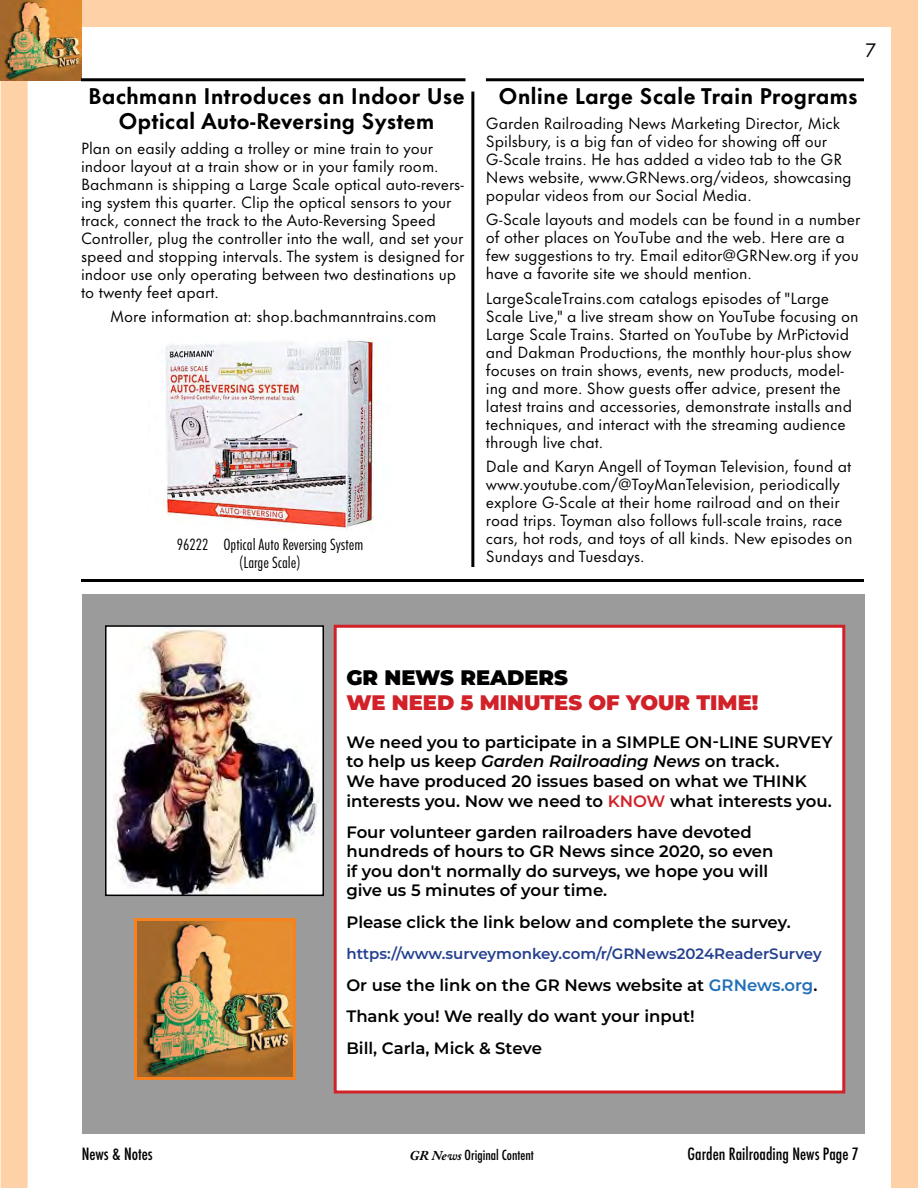
<style>
.page{position:relative;width:918px;height:1188px;background:#fff}
.page>*{position:absolute;margin:0;border:0;box-sizing:border-box;transform-origin:0 0}
.Co-Op_News_Bites{font:700 21px/25.2px "Futura Now Text";color:#000;text-align:center}
.t1{font:900 21px "Montserrat";color:#d22229}
.t2{font:900 21px "Montserrat";color:#000}
.t3{font:18px "Futura Now Text";color:#000}
.t4{font:600 16.5px/19.5px "Montserrat";color:#000}
.Newsletter_Source{font:500 condensed 16.5px "Futura";color:#000}
.Co-Op_News_Bites_Bod{font:15px/18px "Futura Now Text";color:#000}
.t5{font:600 15px "Montserrat";color:#24408f}
.Co-Op_News_Mfg_Descr{font:condensed 15px/18px "Futura Now Text";color:#000;text-align:center}
.Newsletter_Source-2{font:500 condensed 13.5px "Futura";color:#000}
.s1{font-style:italic}
.s2{color:#d22229}
.s3{color:#216fb7}
.s4{font-family:"Adobe Caslon Pro";font-weight:700;font-style:italic;font-stretch:normal}
</style>
<div class="page">
<div style="left:1px;top:0;width:27px;height:1188px;background:#fed1a7"></div>
<div style="left:1px;top:0;width:917px;height:27px;background:#fed1a7"></div>
<div style="left:891px;top:0;width:27px;height:1188px;background:#fed1a7"></div>
<hr style="left:486px;top:78px;width:378px;height:3px;background:#000">
<img style="left:0;top:0;width:81px;height:81px">
<div style="left:82px;top:594px;width:784px;height:540px;background:#9b9b9b"></div>
<div style="left:335px;top:626px;width:509px;height:466px;background:#fff"></div>
<div style="left:334px;top:625px;width:511px;height:469px;border:3px solid #d22229"></div>
<img style="left:108px;top:628px;width:213px;height:265px">
<div style="left:105px;top:625px;width:219px;height:271px;border:2px solid #000"></div>
<img style="left:138px;top:922px;width:154px;height:154px">
<div style="left:134px;top:918px;width:162px;height:162px;border:3px solid #f5821f"></div>
<hr style="left:81px;top:78px;width:384px;height:3px;background:#000">
<img style="left:163px;top:338px;width:212px;height:192px">
<hr style="left:81px;top:579px;width:783px;height:3px;background:#000">
<hr style="left:471px;top:92px;width:3px;height:475px;background:#000">
<p class="Co-Op_News_Bites" style="left:88px;top:82px;width:378px">Bachmann Introduces an Indoor Use<br>Optical Auto-Reversing System</p>
<p class="Co-Op_News_Bites_Bod" style="left:81px;top:138px;width:385px">Plan on easily adding a trolley or mine train to your indoor layout at a train show or in your family room.<br>Bachmann is shipping a Large Scale optical auto-revers&shy;ing system this quarter. Clip the optical sensors to your track, connect the track to the Auto-Reversing Speed Controller, plug the controller into the wall, and set your speed and stopping intervals. The system is designed for indoor use only operating between two destinations up to twenty feet apart.</p>
<p class="Co-Op_News_Bites_Bod" style="left:110px;top:307px;width:328px">More information at: shop.bachmanntrains.com</p>
<p class="Co-Op_News_Mfg_Descr" style="left:177px;top:534px;width:188px">96222 Optical Auto Reversing System (Large Scale)</p>
<p class="t3" style="left:866px;top:36px;width:12px">7</p>
<p class="Co-Op_News_Bites" style="left:498px;top:82px;width:361px">Online Large Scale Train Programs</p>
<p class="Co-Op_News_Bites_Bod" style="left:486px;top:113px;width:367px">Garden Railroading News Marketing Director, Mick Spilsbury, is a big fan of video for showing off our G-Scale trains. He has added a video tab to the GR News website, www.GRNews.org/videos, showcasing popular videos from our Social Media.</p>
<p class="Co-Op_News_Bites_Bod" style="left:486px;top:210px;width:376px">G-Scale layouts and models can be found in a number of other places on YouTube and the web. Here are a few suggestions to try. Email editor@GRNew.org if you have a favorite site we should mention.</p>
<p class="Co-Op_News_Bites_Bod" style="left:486px;top:288px;width:374px">LargeScaleTrains.com catalogs episodes of "Large Scale Live," a live stream show on YouTube focusing on Large Scale Trains. Started on YouTube by MrPictovid and Dakman Productions, the monthly hour-plus show focuses on train shows, events, new products, model&shy;ing and more. Show guests offer advice, present the latest trains and accessories, demonstrate installs and techniques, and interact with the streaming audience through live chat.</p>
<p class="Co-Op_News_Bites_Bod" style="left:486px;top:456px;width:368px">Dale and Karyn Angell of Toyman Television, found at www.youtube.com/@ToyManTelevision, periodically explore G-Scale at their home railroad and on their road trips. Toyman also follows full-scale trains, race cars, hot rods, and toys of all kinds. New episodes on Sundays and Tuesdays.</p>
<p class="t2" style="left:346px;top:661px;width:223px">GR NEWS READERS</p>
<p class="t1" style="left:346px;top:687px;width:413px">WE NEED 5 MINUTES OF YOUR TIME!</p>
<p class="t4" style="left:346px;top:732px;width:488px">We need you to participate in a SIMPLE ON-LINE SURVEY to help us keep <span class="s1">Garden Railroading News</span> on track.<br>We have produced 20 issues based on what we THINK interests you. Now we need to <span class="s2">KNOW</span> what interests you.</p>
<p class="t4" style="left:346px;top:822px;width:429px">Four volunteer garden railroaders have devoted hundreds of hours to GR News since 2020, so even if you don't normally do surveys, we hope you will give us 5 minutes of your time.</p>
<p class="t4" style="left:346px;top:912px;width:446px">Please click the link below and complete the survey.</p>
<p class="t5" style="left:346px;top:943px;width:477px">https://www.surveymonkey.com/r/GRNews2024ReaderSurvey</p>
<p class="t4" style="left:346px;top:975px;width:473px">Or use the link on the GR News website at <span class="s3">GRNews.org</span>.</p>
<p class="t4" style="left:346px;top:1006px;width:350px">Thank you! We really do want your input!</p>
<p class="t4" style="left:346px;top:1038px;width:197px">Bill, Carla, Mick &amp; Steve</p>
<p class="Newsletter_Source" style="left:82px;top:1144px;width:72px">News &amp; Notes</p>
<p class="Newsletter_Source-2" style="left:410px;top:1147px;width:126px"><span class="s4">GR News</span> Original Content</p>
<p class="Newsletter_Source" style="left:688px;top:1144px;width:173px">Garden Railroading News Page 7</p>
</div>
